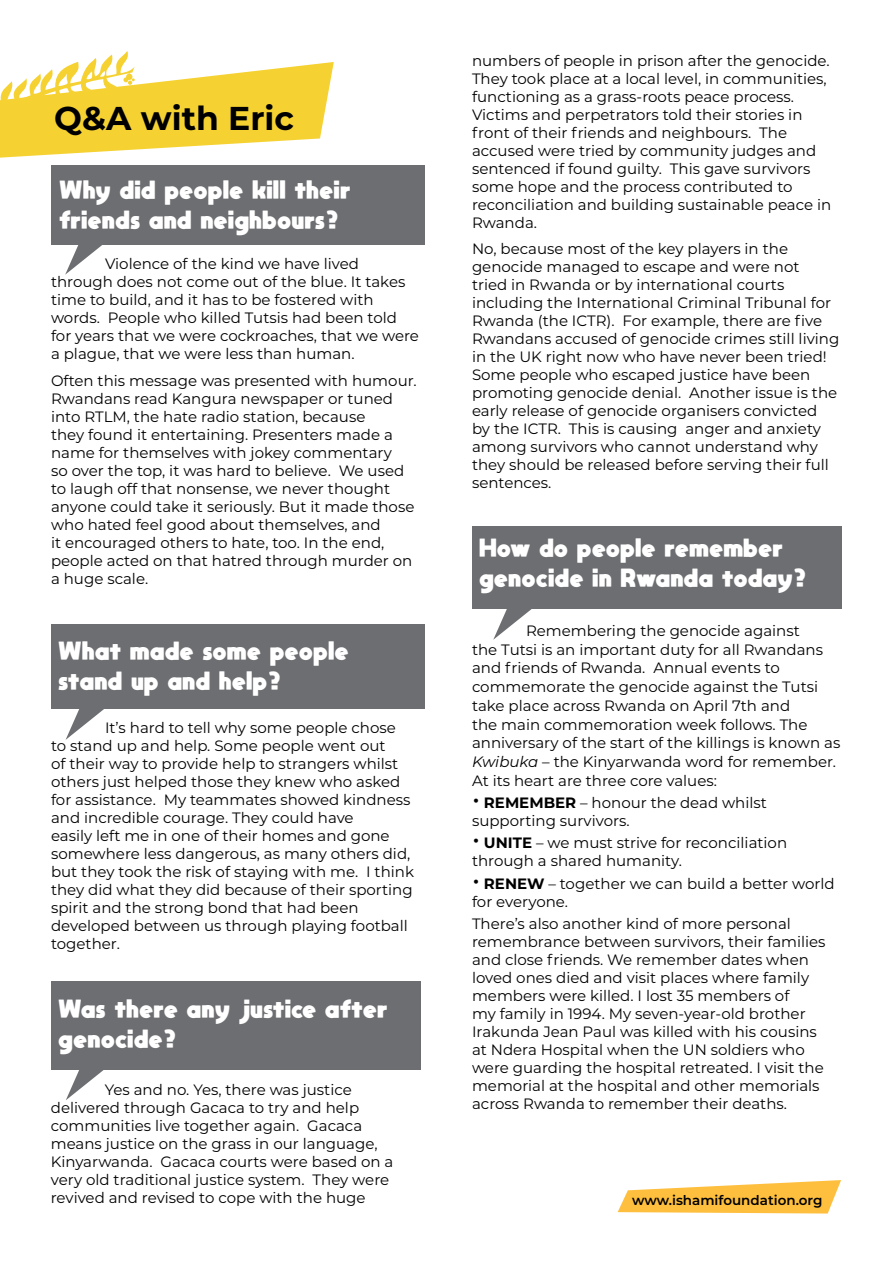
<style>
.page{position:relative;width:893px;height:1263px;background:#fff}
.page>*{position:absolute;margin:0;border:0;box-sizing:border-box;transform-origin:0 0}
.t1{font:700 33px "Montserrat";color:#000}
.t2{font:800 18px/30px "moon get";letter-spacing:.05em;color:#fff}
.t3{font:15px/18px "Montserrat";color:#000}
.t4{font:600 13.5px "Montserrat";color:#000}
.s1{font-style:italic}
.s2{font-size:27px}
.s3{font-weight:700}
</style>
<div class="page">
<svg style="left:0;top:51px;width:334px;height:107px"></svg>
<svg style="left:618px;top:1180px;width:223px;height:33px"></svg>
<div style="left:51px;top:165px;width:373px;height:79px;background:#6d6e71"></div>
<div style="left:51px;top:981px;width:370px;height:89px;background:#6d6e71"></div>
<div style="left:51px;top:624px;width:373px;height:85px;background:#6d6e71"></div>
<div style="left:472px;top:526px;width:370px;height:83px;background:#6d6e71"></div>
<svg style="left:65px;top:244px;width:41px;height:31px"></svg>
<svg style="left:66px;top:1070px;width:38px;height:30px"></svg>
<svg style="left:66px;top:709px;width:38px;height:31px"></svg>
<svg style="left:493px;top:609px;width:39px;height:31px"></svg>
<h1 class="t1" style="left:54px;top:95px;width:241px">Q&amp;A with Eric</h1>
<p class="t2" style="left:60px;top:173px;width:292px">Why did people kill their friends and neighbours?</p>
<p class="t3" style="left:51px;top:255px;width:369px;text-indent:54px">Violence of the kind we have lived through does not come out of the blue. It takes time to build, and it has to be fostered with words. People who killed Tutsis had been told for years that we were cockroaches, that we were a plague, that we were less than human.</p>
<p class="t3" style="left:51px;top:371px;width:367px">Often this message was presented with humour.<br>Rwandans read Kangura newspaper or tuned into RTLM, the hate radio station, because<br>they found it entertaining. Presenters made a name for themselves with jokey commentary<br>so over the top, it was hard to believe. We used to laugh off that nonsense, we never thought anyone could take it seriously. But it made those who hated feel good about themselves, and<br>it encouraged others to hate, too. In the end, people acted on that hatred through murder on a huge scale.</p>
<p class="t2" style="left:59px;top:635px;width:291px">What made some people stand up and help?</p>
<p class="t3" style="left:51px;top:718px;width:365px;text-indent:54px">It’s hard to tell why some people chose to stand up and help. Some people went out<br>of their way to provide help to strangers whilst others just helped those they knew who asked for assistance. My teammates showed kindness and incredible courage. They could have<br>easily left me in one of their homes and gone somewhere less dangerous, as many others did, but they took the risk of staying with me. I think they did what they did because of their sporting spirit and the strong bond that had been developed between us through playing football together.</p>
<p class="t2" style="left:59px;top:992px;width:330px">Was there any justice after genocide?</p>
<p class="t3" style="left:51px;top:1080px;width:344px;text-indent:54px">Yes and no. Yes, there was justice delivered through Gacaca to try and help communities live together again. Gacaca means justice on the grass in our language, Kinyarwanda. Gacaca courts were based on a very old traditional justice system. They were revived and revised to cope with the huge</p>
<p class="t3" style="left:472px;top:51px;width:361px">numbers of people in prison after the genocide.<br>They took place at a local level, in communities, functioning as a grass-roots peace process.<br>Victims and perpetrators told their stories in front of their friends and neighbours. The accused were tried by community judges and sentenced if found guilty. This gave survivors some hope and the process contributed to reconciliation and building sustainable peace in Rwanda.</p>
<p class="t3" style="left:472px;top:239px;width:369px">No, because most of the key players in the genocide managed to escape and were not<br>tried in Rwanda or by international courts including the International Criminal Tribunal for Rwanda (the ICTR). For example, there are five Rwandans accused of genocide crimes still living in the UK right now who have never been tried!<br>Some people who escaped justice have been promoting genocide denial. Another issue is the early release of genocide organisers convicted<br>by the ICTR. This is causing anger and anxiety among survivors who cannot understand why they should be released before serving their full sentences.</p>
<p class="t2" style="left:480px;top:531px;width:328px">How do people remember genocide in Rwanda today?</p>
<p class="t3" style="left:472px;top:621px;width:370px;line-height:18.8px;text-indent:54px">Remembering the genocide against<br>the Tutsi is an important duty for all Rwandans and friends of Rwanda. Annual events to commemorate the genocide against the Tutsi take place across Rwanda on April 7th and<br>the main commemoration week follows. The anniversary of the start of the killings is known as <span class="s1">Kwibuka</span> – the Kinyarwanda word for remember.<br>At its heart are three core values:</p>
<p class="t3" style="left:472px;top:793px;width:296px"><span class="s2">•</span> <span class="s3">REMEMBER</span> – honour the dead whilst supporting survivors.</p>
<p class="t3" style="left:472px;top:833px;width:317px"><span class="s2">•</span> <span class="s3">UNITE</span> – we must strive for reconciliation through a shared humanity.</p>
<p class="t3" style="left:472px;top:874px;width:364px"><span class="s2">•</span> <span class="s3">RENEW</span> – together we can build a better world for everyone.</p>
<p class="t3" style="left:472px;top:914px;width:355px">There’s also another kind of more personal remembrance between survivors, their families and close friends. We remember dates when loved ones died and visit places where family members were killed. I lost 35 members of<br>my family in 1994. My seven-year-old brother Irakunda Jean Paul was killed with his cousins at Ndera Hospital when the UN soldiers who were guarding the hospital retreated. I visit the memorial at the hospital and other memorials across Rwanda to remember their deaths.</p>
<p class="t4" style="left:632px;top:1191px;width:192px">www.ishamifoundation.org</p>
</div>
